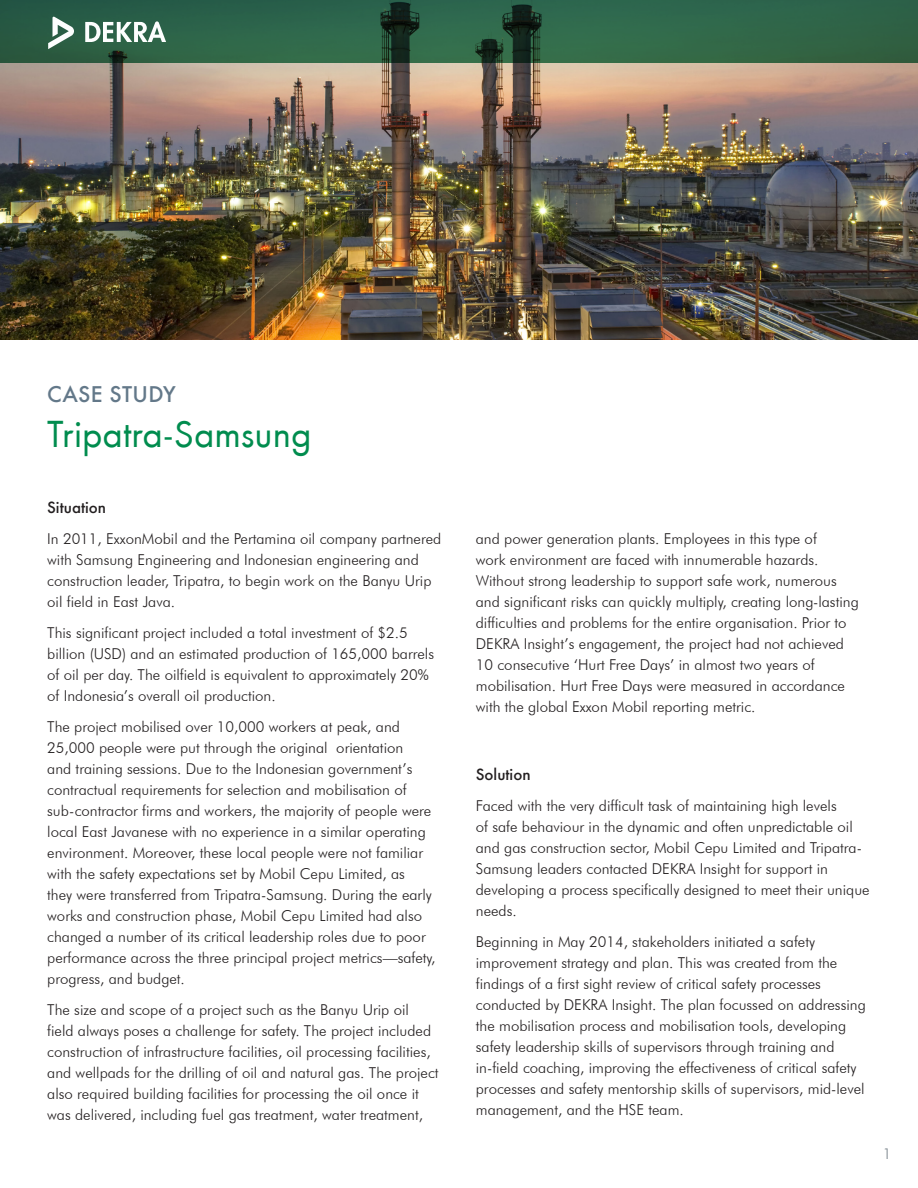
<style>
.page{position:relative;width:918px;height:1188px;background:#fff}
.page>*{position:absolute;margin:0;border:0;box-sizing:border-box;transform-origin:0 0}
.t1{font:39px "Futura T Boo";color:#008c4e}
.t2{font:500 21px "Futura";letter-spacing:.01em;color:#637889}
.t3{font:300 15px/21px "Futura BT";color:#231f20}
.t4{font:500 15px "Futura";color:#231f20}
.t5{font:300 15px "Futura BT";color:#7c868d}
</style>
<div class="page">
<img style="left:0;top:63px;width:918px;height:276px">
<svg style="left:0;top:0;width:918px;height:63px;background:#2c6045"></svg>
<svg style="left:85px;top:21px;width:81px;height:21px"></svg>
<svg style="left:48px;top:17px;width:26px;height:32px"></svg>
<p class="t2" style="left:47px;top:379px;width:130px">CASE STUDY</p>
<p class="t1" style="left:47px;top:412px;width:266px">Tripatra-Samsung</p>
<p class="t4" style="left:47px;top:497px;width:60px">Situation</p>
<p class="t3" style="left:47px;top:528px;width:396px">In 2011, ExxonMobil and the Pertamina oil company partnered with Samsung Engineering and Indonesian engineering and construction leader, Tripatra, to begin work on the Banyu Urip oil field in East Java.</p>
<p class="t3" style="left:47px;top:622px;width:388px">This significant project included a total investment of $2.5 billion (USD) and an estimated production of 165,000 barrels of oil per day. The oilfield is equivalent to approximately 20% of Indonesia’s overall oil production.</p>
<p class="t3" style="left:47px;top:716px;width:390px">The project mobilised over 10,000 workers at peak, and 25,000 people were put through the original orientation<br>and training sessions. Due to the Indonesian government’s contractual requirements for selection and mobilisation of sub-contractor firms and workers, the majority of people were local East Javanese with no experience in a similar operating environment. Moreover, these local people were not familiar with the safety expectations set by Mobil Cepu Limited, as<br>they were transferred from Tripatra-Samsung. During the early works and construction phase, Mobil Cepu Limited had also changed a number of its critical leadership roles due to poor performance across the three principal project metrics—safety, progress, and budget.</p>
<p class="t3" style="left:47px;top:999px;width:393px">The size and scope of a project such as the Banyu Urip oil field always poses a challenge for safety. The project included construction of infrastructure facilities, oil processing facilities, and wellpads for the drilling of oil and natural gas. The project also required building facilities for processing the oil once it was delivered, including fuel gas treatment, water treatment,</p>
<p class="t3" style="left:476px;top:528px;width:384px">and power generation plants. Employees in this type of<br>work environment are faced with innumerable hazards.<br>Without strong leadership to support safe work, numerous and significant risks can quickly multiply, creating long-lasting difficulties and problems for the entire organisation. Prior to DEKRA Insight’s engagement, the project had not achieved 10 consecutive ‘Hurt Free Days’ in almost two years of mobilisation. Hurt Free Days were measured in accordance with the global Exxon Mobil reporting metric.</p>
<p class="t4" style="left:476px;top:764px;width:56px">Solution</p>
<p class="t3" style="left:476px;top:795px;width:395px">Faced with the very difficult task of maintaining high levels<br>of safe behaviour in the dynamic and often unpredictable oil and gas construction sector, Mobil Cepu Limited and Tripatra-Samsung leaders contacted DEKRA Insight for support in developing a process specifically designed to meet their unique needs.</p>
<p class="t3" style="left:476px;top:931px;width:391px">Beginning in May 2014, stakeholders initiated a safety improvement strategy and plan. This was created from the findings of a first sight review of critical safety processes conducted by DEKRA Insight. The plan focussed on addressing the mobilisation process and mobilisation tools, developing safety leadership skills of supervisors through training and in-field coaching, improving the effectiveness of critical safety processes and safety mentorship skills of supervisors, mid-level management, and the HSE team.</p>
<p class="t5" style="left:883px;top:1145px;width:10px">1</p>
</div>
